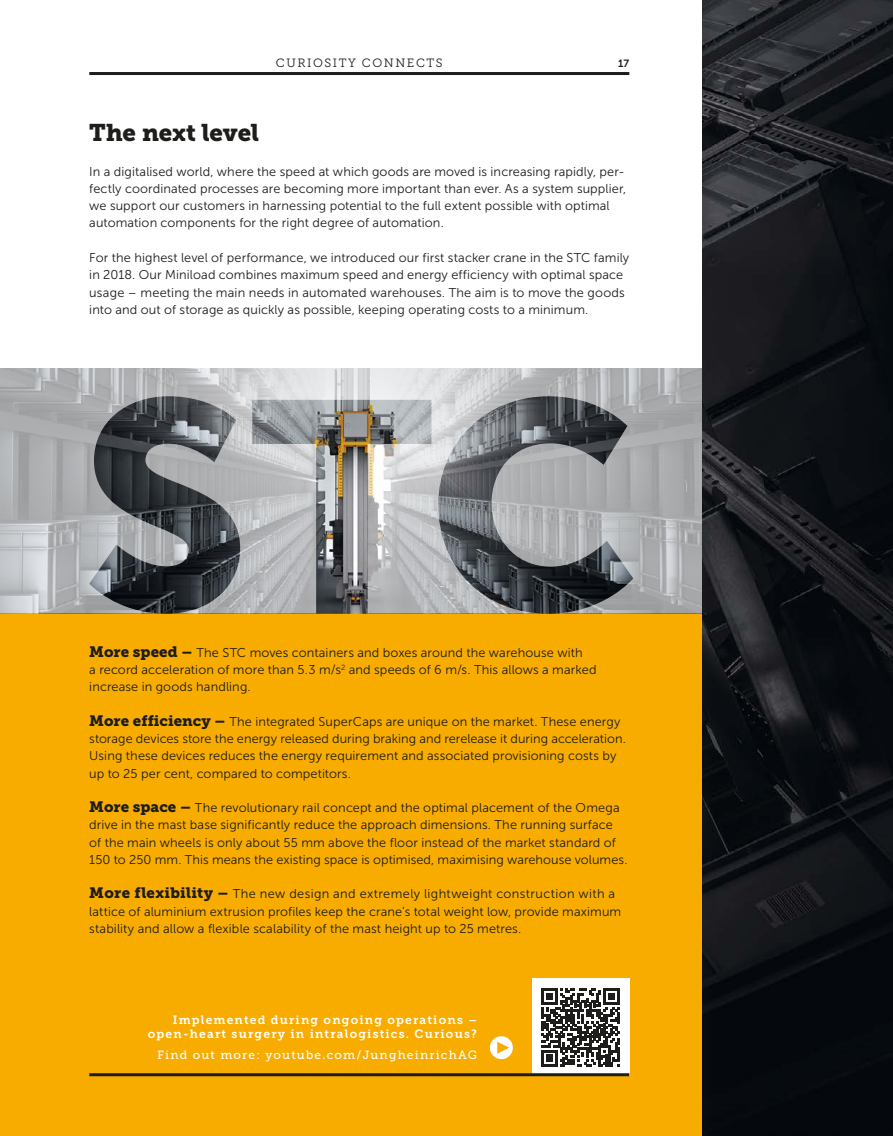
<style>
.page{position:relative;width:893px;height:1136px;background:#fff}
.page>*{position:absolute;margin:0;border:0;box-sizing:border-box;transform-origin:0 0}
.t1{font:24px "Museo JH Slab 900";letter-spacing:-.005em;color:#1d1d1b}
.t2{font:12.75px/17.2px "Museo JH Sans 300";letter-spacing:.01em;color:#1d1d1b}
.t3{font:12px/14.4px "Museo JH Slab 700";letter-spacing:.1em;color:#fff;text-align:right}
.t4{font:12px "Museo JH Slab 500";letter-spacing:.1em;color:#fff}
.t5{font:12px "Museo JH Slab 300";letter-spacing:.13em;color:#1d1d1b}
.t6{font:10.5px "Museo JH Sans 700";color:#1d1d1b}
.s1{font-family:"Museo JH Slab 900";font-size:15px}
</style>
<div class="page">
<img style="left:718px;top:0;width:175px;height:1135px">
<div style="left:0;top:0;width:718px;height:1135px;background:#1d1d1b;opacity:.2"></div>
<div style="left:0;top:0;width:702px;height:1135px;background:#fff"></div>
<div style="left:0;top:613px;width:702px;height:522px;background:#f8ac00"></div>
<div style="left:532px;top:978px;width:97px;height:98px;background:#fff"></div>
<svg style="left:541px;top:988px;width:79px;height:78px"></svg>
<div style="left:490px;top:1036px;width:23px;height:23px;background:#fff;border-radius:50%"></div>
<svg style="left:497px;top:1041px;width:12px;height:12px"></svg>
<img style="left:0;top:368px;width:702px;height:245px">
<img style="left:89px;top:396px;width:544px;height:217px">
<hr style="left:89px;top:72px;width:540px;height:3px;background:#1d1d1b">
<hr style="left:89px;top:1073px;width:540px;height:3px;background:#1d1d1b">
<p class="t5" style="left:276px;top:56px;width:168px">CURIOSITY CONNECTS</p>
<p class="t6" style="left:618px;top:57px;width:13px">17</p>
<h1 class="t1" style="left:89px;top:119px;width:171px">The next level</h1>
<p class="t2" style="left:89px;top:163px;width:538px">In a digitalised world, where the speed at which goods are moved is increasing rapidly, per&shy;fectly coordinated processes are becoming more important than ever. As a system supplier, we support our customers in harnessing potential to the full extent possible with optimal automation components for the right degree of automation.</p>
<p class="t2" style="left:89px;top:249px;width:541px">For the highest level of performance, we introduced our first stacker crane in the STC family in 2018. Our Miniload combines maximum speed and energy efficiency with optimal space usage – meeting the main needs in automated warehouses. The aim is to move the goods into and out of storage as quickly as possible, keeping operating costs to a minimum.</p>
<p class="t2" style="left:89px;top:643px;width:509px"><span class="s1">More speed –</span> The STC moves containers and boxes around the warehouse with<br>a record acceleration of more than 5.3 m/s<sup>2</sup> and speeds of 6 m/s. This allows a marked increase in goods handling.</p>
<p class="t2" style="left:89px;top:712px;width:538px"><span class="s1">More efficiency –</span> The integrated SuperCaps are unique on the market. These energy storage devices store the energy released during braking and rerelease it during acceleration.<br>Using these devices reduces the energy requirement and associated provisioning costs by up to 25 per cent, compared to competitors.</p>
<p class="t2" style="left:89px;top:799px;width:540px"><span class="s1">More space –</span> The revolutionary rail concept and the optimal placement of the Omega drive in the mast base significantly reduce the approach dimensions. The running surface of the main wheels is only about 55 mm above the floor instead of the market standard of 150 to 250 mm. This means the existing space is optimised, maximising warehouse volumes.</p>
<p class="t2" style="left:89px;top:885px;width:533px"><span class="s1">More flexibility –</span> The new design and extremely lightweight construction with a lattice of aluminium extrusion profiles keep the crane’s total weight low, provide maximum stability and allow a flexible scalability of the mast height up to 25 metres.</p>
<p class="t3" style="left:148px;top:1012px;width:331px">Implemented during ongoing operations – open-heart surgery in intralogistics. Curious?</p>
<p class="t4" style="left:157px;top:1048px;width:321px">Find out more: youtube.com/JungheinrichAG</p>
</div>
